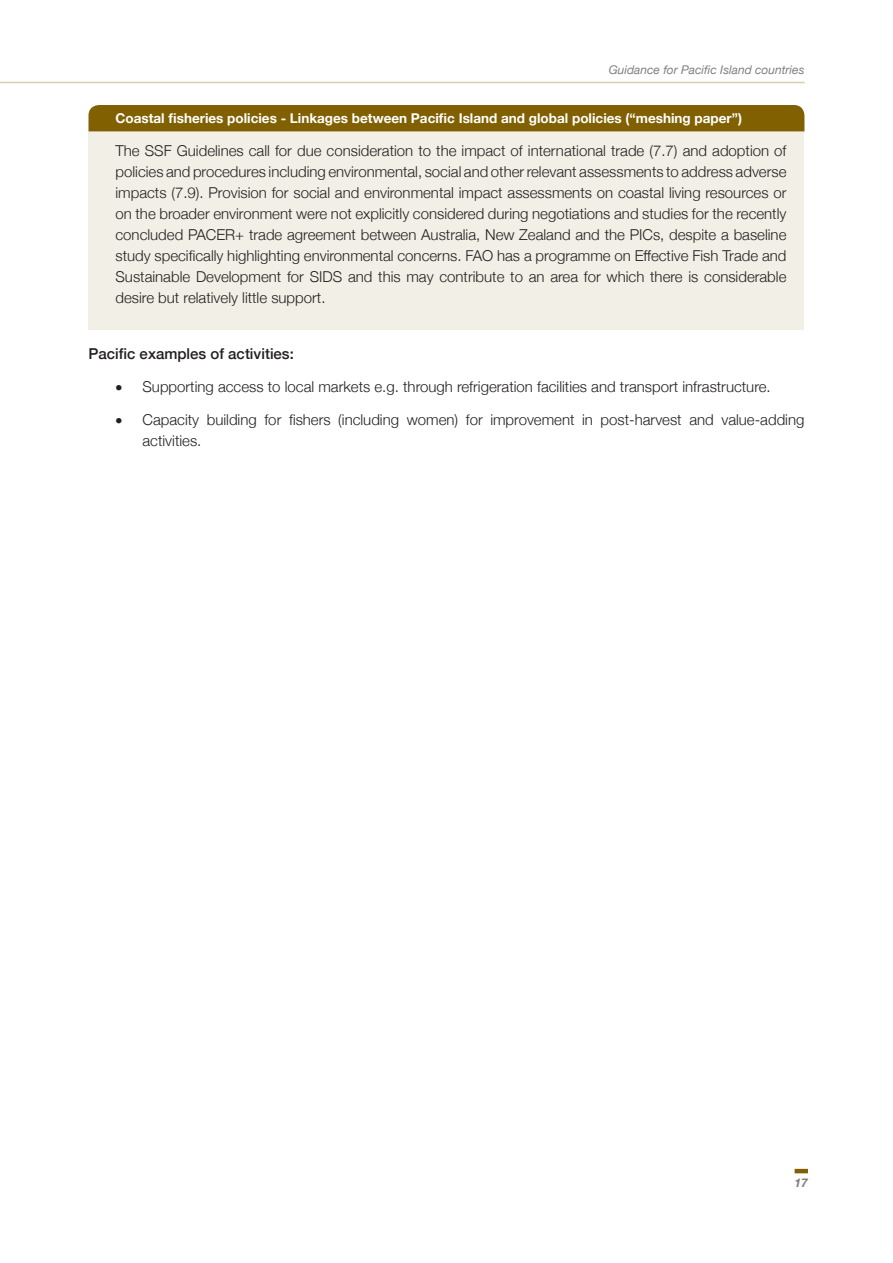
<style>
.page{position:relative;width:893px;height:1263px;background:#fff}
.page>*{position:absolute;margin:0;border:0;box-sizing:border-box;transform-origin:0 0}
.List_Paragraph{font:300 15px/21px "Helvetica Neue";color:#231f20;text-align:justify}
.t1{font:500 15px "Helvetica Neue";color:#231f20}
.List_Paragraph-2{font:700 13.5px "Helvetica Neue";color:#fff}
.t2{font:italic 12px "Helvetica Neue";color:#808080}
.t3{font:italic 700 12px "Helvetica Neue";color:#808080}
</style>
<div class="page">
<hr style="left:795px;top:1169px;width:13px;height:4px;background:#806000">
<hr style="left:0;top:82px;width:805px;height:1px;background:#d9cfb3">
<div style="left:88px;top:131px;width:716px;height:199px;background:#f2efe6"></div>
<div style="left:88px;top:105px;width:716px;height:26px;background:#806000"></div>
<p class="t2" style="left:609px;top:61px;width:197px">Guidance for Pacific Island countries</p>
<p class="List_Paragraph-2" style="left:116px;top:109px;width:628px">Coastal fisheries policies - Linkages between Pacific Island and global policies (“meshing paper”)</p>
<p class="List_Paragraph" style="left:116px;top:139px;width:672px">The SSF Guidelines call for due consideration to the impact of international trade (7.7) and adoption of policies and procedures including environmental, social and other relevant assessments to address adverse impacts (7.9). Provision for social and environmental impact assessments on coastal living resources or on the broader environment were not explicitly considered during negotiations and studies for the recently concluded PACER+ trade agreement between Australia, New Zealand and the PICs, despite a baseline study specifically highlighting environmental concerns. FAO has a programme on Effective Fish Trade and Sustainable Development for SIDS and this may contribute to an area for which there is considerable desire but relatively little support.</p>
<p class="t1" style="left:88px;top:342px;width:207px">Pacific examples of activities:</p>
<p class="List_Paragraph" style="left:116px;top:375px;width:657px">• Supporting access to local markets e.g. through refrigeration facilities and transport infrastructure.</p>
<p class="List_Paragraph" style="left:142px;top:408px;width:663px;text-indent:-27px">• Capacity building for fishers (including women) for improvement in post-harvest and value-adding activities.</p>
<p class="t3" style="left:795px;top:1173px;width:15px">17</p>
</div>
